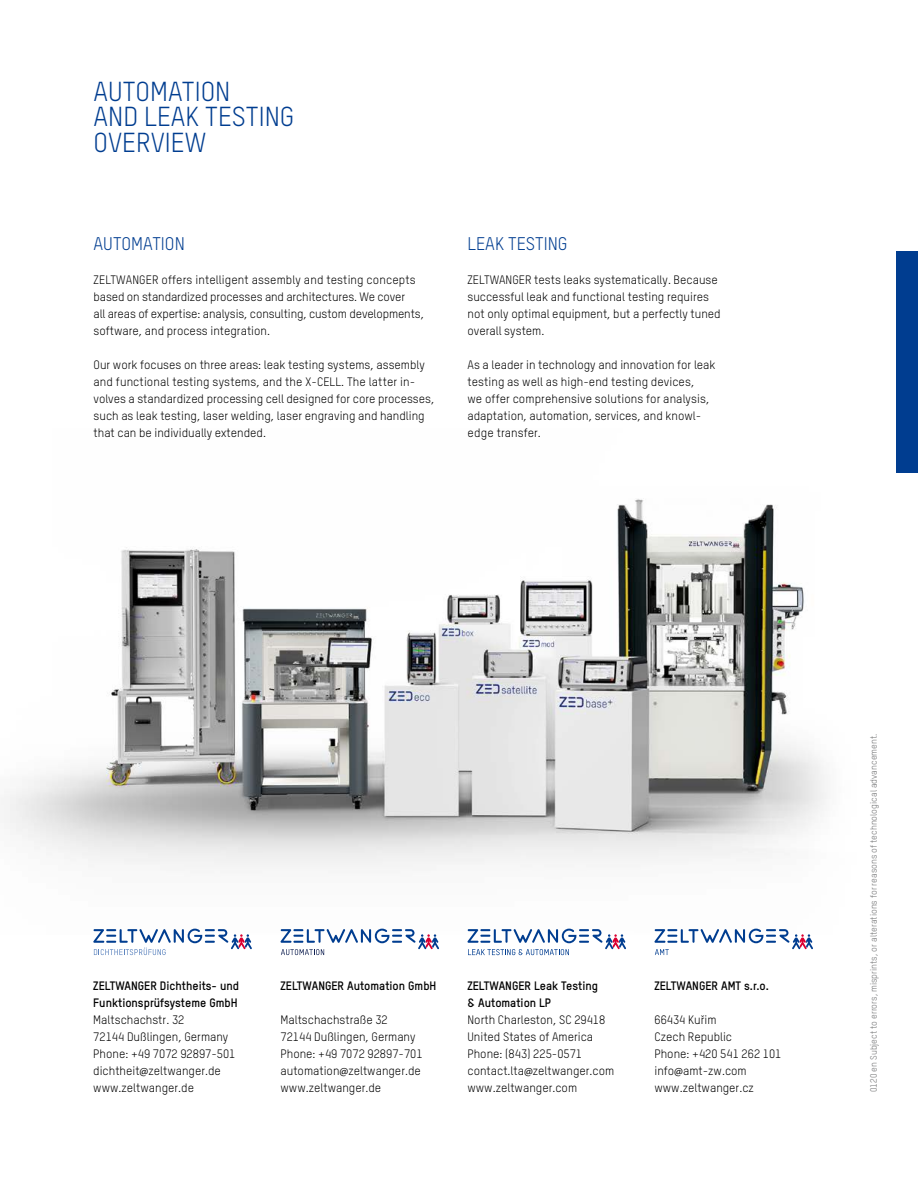
<style>
.page{position:relative;width:918px;height:1188px;background:#fff}
.page>*{position:absolute;margin:0;border:0;box-sizing:border-box;transform-origin:0 0}
.t1{font:27px/25.5px "TSTARPRO";color:#003d90}
.t2{font:18px "TSTARPRO";color:#003d90}
.t3{font:12px/17px "TSTARPRO";color:#000}
.t4{font:700 12px/17px "TSTARPRO";color:#000}
.t5{font:9px "TSTARPRO";color:#707172}
.s1{font-family:"Myriad Pro"}
</style>
<div class="page">
<img style="left:1px;top:428px;width:896px;height:503px">
<div style="left:897px;top:252px;width:21px;height:221px;background:#003d90"></div>
<svg style="left:93px;top:929px;width:159px;height:26px"></svg>
<svg style="left:654px;top:929px;width:159px;height:26px"></svg>
<svg style="left:468px;top:929px;width:158px;height:26px"></svg>
<svg style="left:281px;top:929px;width:158px;height:26px"></svg>
<h1 class="t1" style="left:94px;top:78px;width:202px">AUTOMATION<br>AND LEAK TESTING<br>OVERVIEW</h1>
<h2 class="t2" style="left:94px;top:232px;width:93px">AUTOMATION</h2>
<p class="t3" style="left:94px;top:271px;width:332px">ZELTWANGER offers intelligent assembly and testing concepts based on standardized processes and architectures. We cover<br>all areas of expertise: analysis, consulting, custom developments, software, and process integration.</p>
<p class="t3" style="left:94px;top:356px;width:342px">Our work focuses on three areas: leak testing systems, assembly and functional testing systems, and the X-CELL. The latter in&shy;volves a standardized processing cell designed for core processes, such as leak testing, laser welding, laser engraving and handling that can be individually extended.</p>
<h2 class="t2" style="left:468px;top:232px;width:102px">LEAK TESTING</h2>
<p class="t3" style="left:468px;top:271px;width:255px">ZELTWANGER tests leaks systematically. Because successful leak and functional testing requires not only optimal equipment, but a perfectly tuned overall system.</p>
<p class="t3" style="left:468px;top:356px;width:250px">As a leader in technology and innovation for leak testing as well as high-end testing devices,<br>we offer comprehensive solutions for analysis, adaptation, automation, services, and knowl&shy;edge transfer.</p>
<p class="t4" style="left:93px;top:976px;width:147px">ZELTWANGER Dichtheits- und<br>Funktionsprüfsysteme GmbH</p>
<p class="t3" style="left:93px;top:1011px;width:144px">Maltschachstr. 32<br>72144 Dußlingen, Germany<br>Phone: +49 7072 92897-501 dichtheit<span class="s1">@</span>zeltwanger.de www.zeltwanger.de</p>
<p class="t4" style="left:281px;top:976px;width:157px">ZELTWANGER Automation GmbH</p>
<p class="t3" style="left:281px;top:1011px;width:144px">Maltschachstraße 32<br>72144 Dußlingen, Germany<br>Phone: +49 7072 92897-701 automation<span class="s1">@</span>zeltwanger.de www.zeltwanger.de</p>
<p class="t4" style="left:468px;top:976px;width:132px">ZELTWANGER Leak Testing &amp; Automation LP</p>
<p class="t3" style="left:468px;top:1011px;width:148px">North Charleston, SC 29418<br>United States of America<br>Phone: (843) 225-0571 contact.lta<span class="s1">@</span>zeltwanger.com www.zeltwanger.com</p>
<p class="t4" style="left:654px;top:976px;width:116px">ZELTWANGER AMT s.r.o.</p>
<p class="t3" style="left:654px;top:1011px;width:129px">66434 Kuřim<br>Czech Republic<br>Phone: +420 541 262 101 info<span class="s1">@</span>amt-zw.com www.zeltwanger.cz</p>
<p class="t5" style="left:868px;top:1092px;width:360px;rotate:-90deg">0120 en Subject to errors, misprints, or alterations for reasons of technological advancement.</p>
</div>
